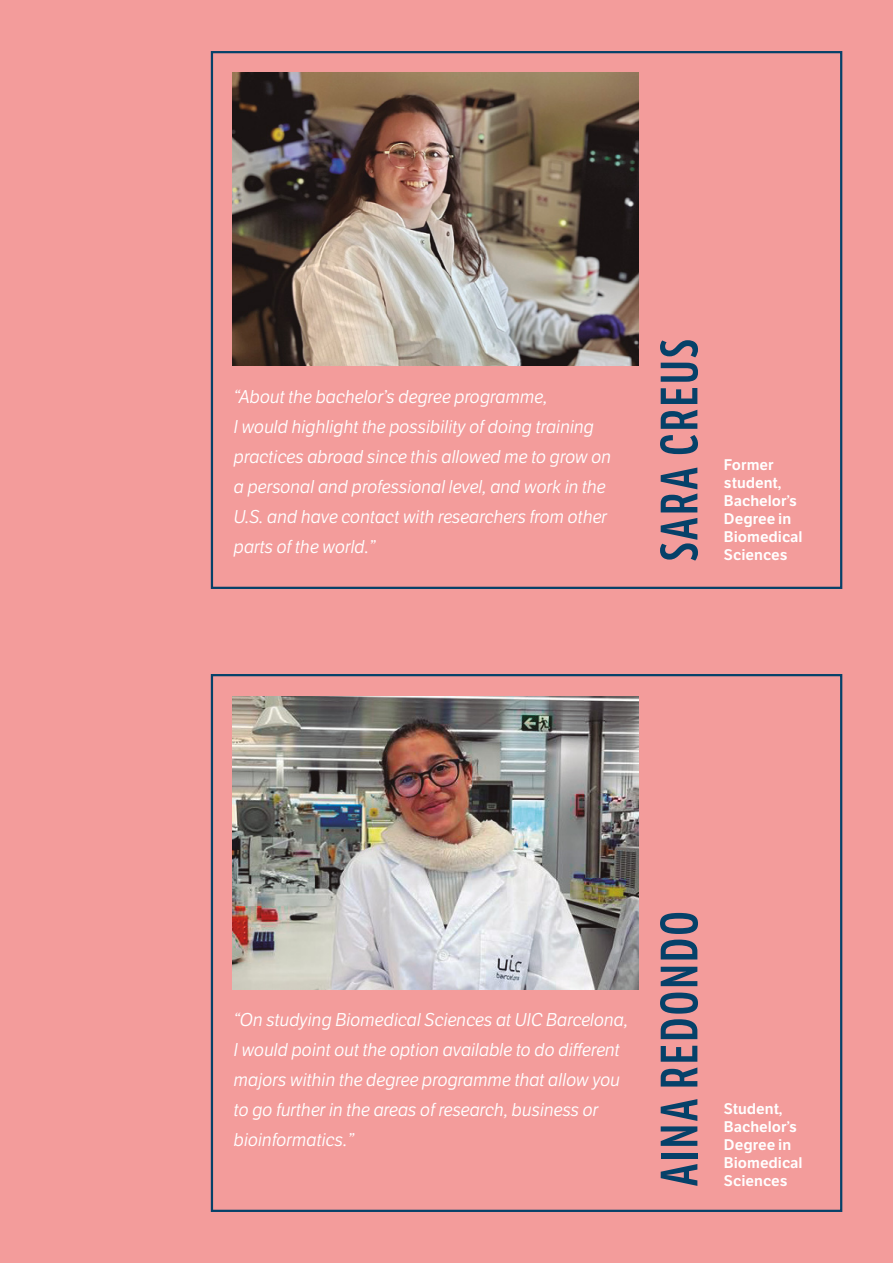
<style>
.page{position:relative;width:893px;height:1263px;background:#f39c9b}
.page>*{position:absolute;margin:0;border:0;box-sizing:border-box;transform-origin:0 0}
.t1{font:600 51px "LFT Etica Compressed";letter-spacing:.05em;color:#064169}
.t2{font:italic 18px/30px "LFT Etica Bk";color:#fff}
.t3{font:15px/18px "LFT Etica SB";color:#fff}
</style>
<div class="page">
<img style="left:232px;top:73px;width:407px;height:293px">
<img style="left:232px;top:696px;width:407px;height:293px">
<div style="left:211px;top:674px;width:631px;height:538px;border:2px solid #064169"></div>
<div style="left:211px;top:51px;width:631px;height:538px;border:2px solid #064169"></div>
<p class="t2" style="left:234px;top:382px;width:379px">“About the bachelor’s degree programme,<br>I would highlight the possibility of doing training practices abroad since this allowed me to grow on a personal and professional level, and work in the U.S. and have contact with researchers from other parts of the world.”</p>
<h1 class="t1" style="left:650px;top:561px;width:223px;rotate:-90deg">SARA CREUS</h1>
<p class="t3" style="left:724px;top:456px;width:80px">Former student,<br>Bachelor’s<br>Degree in<br>Biomedical<br>Sciences</p>
<p class="t2" style="left:234px;top:1005px;width:396px">“On studying Biomedical Sciences at UIC Barcelona, I would point out the option available to do different majors within the degree programme that allow you to go further in the areas of research, business or bioinformatics.”</p>
<h1 class="t1" style="left:650px;top:1186px;width:277px;rotate:-90deg">AINA REDONDO</h1>
<p class="t3" style="left:724px;top:1100px;width:80px">Student,<br>Bachelor’s<br>Degree in<br>Biomedical<br>Sciences</p>
</div>
